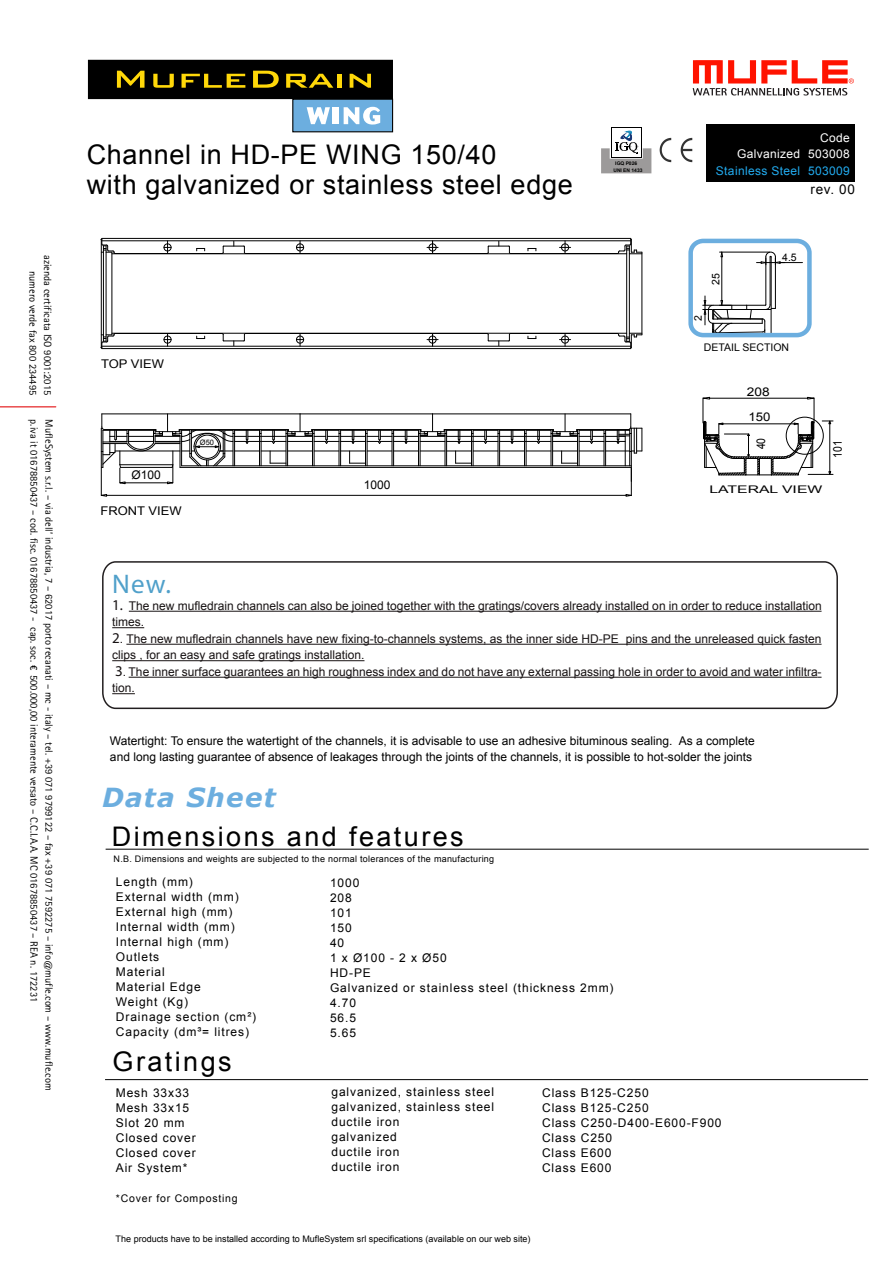
<style>
.page{position:relative;width:893px;height:1263px;background:#fff}
.page>*{position:absolute;margin:0;border:0;box-sizing:border-box;transform-origin:0 0}
.t1{font:27px/30px "Arial";letter-spacing:.025em;color:#000}
.t2{font:27px "Arial";letter-spacing:.09em;color:#000}
.t3{font:500 27px "Neuropol";color:#50a0ca}
.t4{font:italic 700 26.25px "Verdana";letter-spacing:.05em;color:#6caedf}
.t5{font:13.5px "Arial";color:#000}
.t6{font:12px/15px "Arial";letter-spacing:.075em;color:#000}
.t7{font:12px/16.5px "Arial";color:#171213}
.t8{font:12px/16.5px "Arial";color:#000}
.t9{font:12px/16.5px "Arial";letter-spacing:.03em;color:#fff;text-align:right}
.t10{font:12px "Arial";letter-spacing:.03em;color:#22abef}
.t11{font:12px "Arial";color:#000;scale:1.08 1}
.t12{font:12px "Arial";letter-spacing:.075em;color:#000;scale:1.08 1}
.t13{font:12px "Arial";letter-spacing:.075em;color:#000;scale:.87 1}
.t14{font:12px "Arial";letter-spacing:.075em;color:#000;scale:1.1 1}
.t15{font:12px "Arial";letter-spacing:.075em;color:#000;scale:1.14 1}
.t16{font:10.5px/14.4px "Rotis Sans Serif";color:#000;text-align:right}
.t17{font:10.5px "Arial";letter-spacing:.075em;color:#000}
.t18{font:10.5px "Arial";color:#000100}
.t19{font:10.5px "Arial";color:#000;scale:1.5 1}
.t20{font:9px "Arial";color:#000}
.t21{font:9px "Arial";letter-spacing:.03em;color:#000}
.t22{font:7.5px "Arial";color:#000}
.t23{font:700 4.95px "Arial";letter-spacing:-.005em;color:#000}
.s1{font-family:"Calibri"}
.s2{font-family:"Neuropol";font-weight:500;font-size:15px}
</style>
<div class="page">
<hr style="left:106px;top:849px;width:762px;height:1px;background:#000">
<hr style="left:105px;top:1079px;width:763px;height:1px;background:#000">
<div style="left:706px;top:124px;width:148px;height:57px;background:#000"></div>
<img style="left:659px;top:138px;width:34px;height:24px">
<svg style="left:601px;top:127px;width:50px;height:46px"></svg>
<div style="left:88px;top:60px;width:305px;height:39px;background:#000"></div>
<svg style="left:117px;top:71px;width:27px;height:17px"></svg>
<svg style="left:153px;top:74px;width:21px;height:14px"></svg>
<svg style="left:181px;top:74px;width:64px;height:14px"></svg>
<svg style="left:253px;top:71px;width:26px;height:17px"></svg>
<svg style="left:286px;top:74px;width:47px;height:14px"></svg>
<hr style="left:338px;top:74px;width:4px;height:14px;background:#ffd809">
<svg style="left:349px;top:74px;width:22px;height:14px"></svg>
<div style="left:292px;top:99px;width:101px;height:33px;background:#6caedf;border:1px solid #000"></div>
<svg style="left:307px;top:107px;width:23px;height:17px"></svg>
<div style="left:332px;top:107px;width:6px;height:17px;background:#fff"></div>
<svg style="left:343px;top:107px;width:37px;height:18px"></svg>
<hr style="left:775px;top:257px;width:1px;height:51px;background:#000">
<hr style="left:765px;top:257px;width:1px;height:48px;background:#000">
<hr style="left:769px;top:257px;width:1px;height:48px;background:#000">
<hr style="left:770px;top:257px;width:1px;height:51px;background:#000">
<svg style="left:756px;top:251px;width:46px;height:14px"></svg>
<hr style="left:719px;top:252px;width:50px;height:1px;background:#000">
<hr style="left:721px;top:257px;width:1px;height:44px;background:#000">
<svg style="left:720px;top:251px;width:3px;height:7px"></svg>
<svg style="left:702px;top:296px;width:73px;height:36px"></svg>
<div style="left:688px;top:239px;width:123px;height:98px;border:4px solid #6caedf;border-radius:12px"></div>
<svg style="left:102px;top:561px;width:736px;height:149px"></svg>
<svg style="left:692px;top:60px;width:161px;height:36px"></svg>
<hr style="left:102px;top:238px;width:528px;height:1px;background:#000">
<hr style="left:102px;top:240px;width:528px;height:1px;background:#000">
<hr style="left:102px;top:348px;width:528px;height:1px;background:#000">
<hr style="left:102px;top:346px;width:528px;height:1px;background:#000">
<hr style="left:112px;top:253px;width:514px;height:1px;background:#000">
<hr style="left:112px;top:333px;width:514px;height:1px;background:#000">
<hr style="left:101px;top:239px;width:1px;height:109px;background:#000">
<hr style="left:106px;top:246px;width:1px;height:95px;background:#000">
<hr style="left:103px;top:246px;width:1px;height:95px;background:#000">
<hr style="left:111px;top:252px;width:1px;height:83px;background:#000">
<svg style="left:100px;top:333px;width:16px;height:16px"></svg>
<svg style="left:164px;top:334px;width:7px;height:12px"></svg>
<svg style="left:100px;top:238px;width:16px;height:16px"></svg>
<svg style="left:164px;top:241px;width:7px;height:12px"></svg>
<svg style="left:196px;top:336px;width:9px;height:3px"></svg>
<svg style="left:221px;top:333px;width:25px;height:13px"></svg>
<svg style="left:196px;top:248px;width:9px;height:3px"></svg>
<svg style="left:221px;top:241px;width:25px;height:13px"></svg>
<div style="left:296px;top:336px;width:8px;height:8px;border:1px solid #000;border-radius:50%"></div>
<svg style="left:296px;top:334px;width:7px;height:12px"></svg>
<div style="left:296px;top:243px;width:8px;height:8px;border:1px solid #000;border-radius:50%"></div>
<svg style="left:296px;top:241px;width:7px;height:12px"></svg>
<svg style="left:427px;top:334px;width:11px;height:12px"></svg>
<svg style="left:486px;top:333px;width:25px;height:13px"></svg>
<svg style="left:427px;top:241px;width:11px;height:12px"></svg>
<svg style="left:486px;top:241px;width:25px;height:13px"></svg>
<hr style="left:629px;top:246px;width:1px;height:95px;background:#000">
<hr style="left:626px;top:246px;width:1px;height:95px;background:#000">
<svg style="left:527px;top:336px;width:9px;height:3px"></svg>
<svg style="left:559px;top:334px;width:11px;height:12px"></svg>
<svg style="left:527px;top:248px;width:9px;height:3px"></svg>
<svg style="left:559px;top:241px;width:11px;height:12px"></svg>
<hr style="left:641px;top:252px;width:1px;height:83px;background:#000">
<svg style="left:616px;top:333px;width:26px;height:16px"></svg>
<svg style="left:616px;top:238px;width:26px;height:16px"></svg>
<svg style="left:100px;top:414px;width:542px;height:83px"></svg>
<hr style="left:102px;top:414px;width:198px;height:1px;background:#000">
<hr style="left:432px;top:414px;width:198px;height:1px;background:#000">
<hr style="left:300px;top:414px;width:132px;height:1px;background:#000">
<svg style="left:702px;top:396px;width:131px;height:80px"></svg>
<hr style="left:0;top:406px;width:56px;height:1px;background:#e21013">
<p class="t16" style="left:55px;top:255px;width:142px;rotate:90deg">azienda certificata ISO 9001:2015 numero verde fax 800 234495</p>
<p class="t16" style="left:57px;top:419px;width:673px;line-height:15px;text-align:left;rotate:90deg">MufleSystem s.r.l. – via dell’ industria, 7 – 62017 porto recanati – mc - italy – tel. +39 071 9799122 – fax +39 071 7592275 – info@mufle.com – www.mufle.com p.iva it 01678850437 – cod. fisc. 01678850437 - cap. soc. <span class="s1">€</span> 500.000,00 interamente versato – C.C.I.A.A. MC 01678850437 – REA n. 172231</p>
<h1 class="t1" style="left:87px;top:140px;width:487px">Channel in HD-PE WING 150/40<br>with galvanized or stainless steel edge</h1>
<p class="t12" style="left:101px;top:357px;width:60px">TOP VIEW</p>
<p class="t6" style="left:131px;top:468px;width:31px">Ø100</p>
<p class="t11" style="left:100px;top:505px;width:77px">FRONT VIEW</p>
<p class="t22" style="left:200px;top:438px;width:16px">Ø50</p>
<p class="t6" style="left:363px;top:478px;width:28px">1000</p>
<p class="t9" style="left:737px;top:129px;width:114px">Code<br>Galvanized 503008</p>
<p class="t23" style="left:615px;top:161px;width:23px">IGQ P026</p>
<p class="t23" style="left:613px;top:167px;width:31px">UNI EN 1433</p>
<p class="t10" style="left:716px;top:164px;width:135px">Stainless Steel 503009</p>
<p class="t5" style="left:810px;top:182px;width:46px">rev. 00</p>
<p class="t17" style="left:709px;top:285px;width:13px;rotate:-90deg">25</p>
<p class="t17" style="left:692px;top:321px;width:7px;rotate:-90deg">2</p>
<p class="t17" style="left:782px;top:251px;width:16px">4.5</p>
<p class="t18" style="left:703px;top:341px;width:87px">DETAIL SECTION</p>
<p class="t15" style="left:747px;top:385px;width:21px">208</p>
<p class="t14" style="left:748px;top:410px;width:21px">150</p>
<p class="t13" style="left:754px;top:449px;width:15px;rotate:-90deg">40</p>
<p class="t13" style="left:830px;top:458px;width:21px;rotate:-90deg">101</p>
<p class="t19" style="left:709px;top:484px;width:77px">LATERAL VIEW</p>
<h1 class="t3" style="left:112px;top:568px;width:60px">New.</h1>
<p class="t7" style="left:112px;top:598px;width:711px"><span class="s2">1.</span> The new mufledrain channels can also be joined together with the gratings/covers already installed on in order to reduce installation times.</p>
<p class="t7" style="left:112px;top:631px;width:711px"><span class="s2">2</span>. The new mufledrain channels have new fixing-to-channels systems, as the inner side HD-PE pins and the unreleased quick fasten clips , for an easy and safe gratings installation.</p>
<p class="t7" style="left:112px;top:664px;width:710px"><span class="s2">3</span>. The inner surface guarantees an high roughness index and do not have any external passing hole in order to avoid and water infiltra&shy;tion.</p>
<p class="t8" style="left:110px;top:732px;width:646px">Watertight: To ensure the watertight of the channels, it is advisable to use an adhesive bituminous sealing. As a complete and long lasting guarantee of absence of leakages through the joints of the channels, it is possible to hot-solder the joints</p>
<h2 class="t4" style="left:102px;top:781px;width:175px">Data Sheet</h2>
<h1 class="t2" style="left:112px;top:821px;width:353px">Dimensions and features</h1>
<p class="t21" style="left:114px;top:853px;width:382px">N.B. Dimensions and weights are subjected to the normal tolerances of the manufacturing</p>
<p class="t6" style="left:116px;top:874px;width:142px">Length (mm)<br>External width (mm)<br>External high (mm)<br>Internal width (mm)<br>Internal high (mm)<br>Outlets<br>Material<br>Material Edge<br>Weight (Kg)<br>Drainage section (cm²)<br>Capacity (dm³= litres)</p>
<h1 class="t2" style="left:113px;top:1046px;width:120px">Gratings</h1>
<p class="t6" style="left:116px;top:1085px;width:81px">Mesh 33x33<br>Mesh 33x15<br>Slot 20 mm<br>Closed cover<br>Closed cover<br>Air System*</p>
<p class="t17" style="left:116px;top:1192px;width:123px">*Cover for Composting</p>
<p class="t6" style="left:330px;top:875px;width:285px">1000<br>208<br>101<br>150<br>40<br>1 x Ø100 - 2 x Ø50<br>HD-PE<br>Galvanized or stainless steel (thickness 2mm)<br>4.70<br>56.5<br>5.65</p>
<p class="t6" style="left:331px;top:1084px;width:164px">galvanized, stainless steel galvanized, stainless steel ductile iron<br>galvanized<br>ductile iron<br>ductile iron</p>
<p class="t6" style="left:542px;top:1085px;width:181px">Class B125-C250<br>Class B125-C250<br>Class C250-D400-E600-F900<br>Class C250<br>Class E600<br>Class E600</p>
<p class="t20" style="left:116px;top:1233px;width:416px">The products have to be installed according to MufleSystem srl specifications (available on our web site)</p>
</div>
